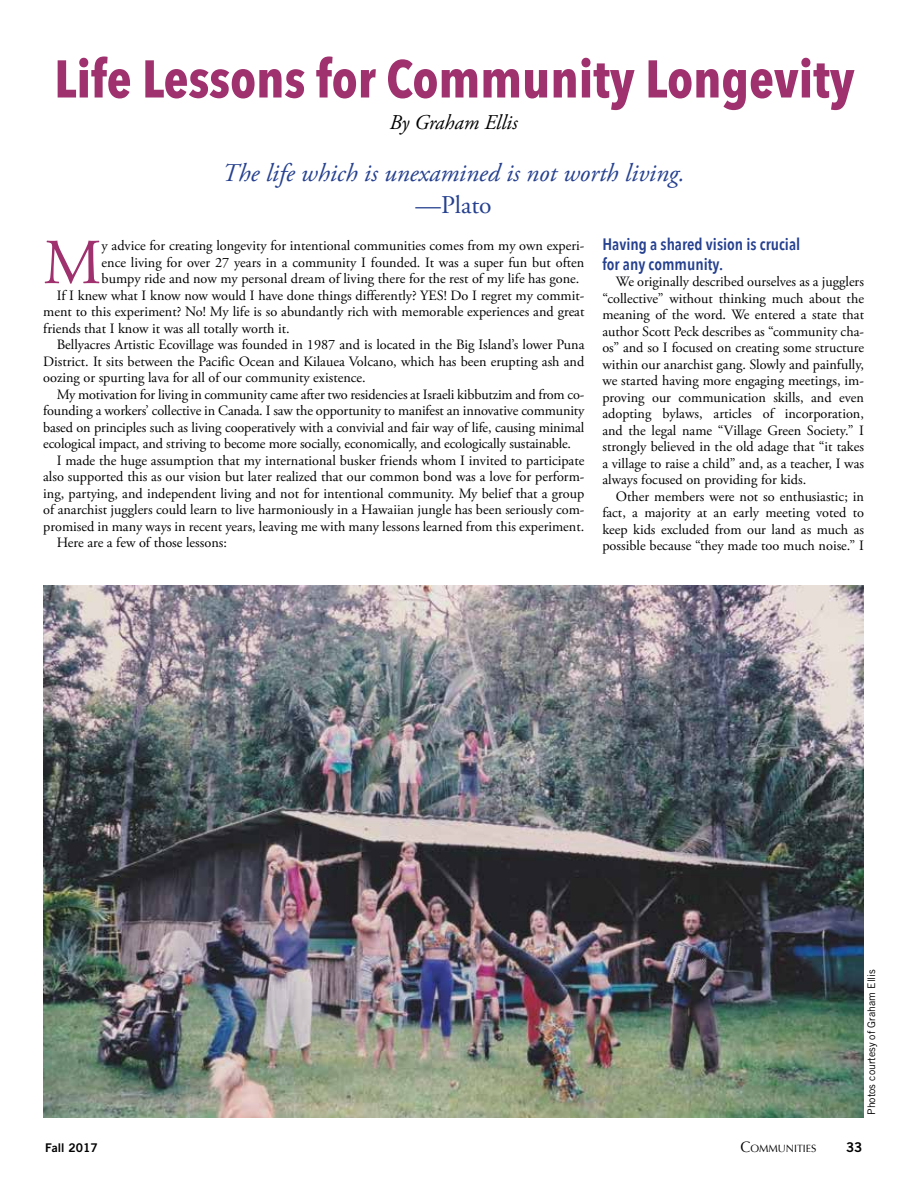
<style>
.page{position:relative;width:918px;height:1188px;background:#fff}
.page>*{position:absolute;margin:0;border:0;box-sizing:border-box;transform-origin:0 0}
.t1{font:64.05px "Adobe Garamond Pro";color:#9e316e}
.t2{font:700 52.5px "Avenir Next Condensed";color:#9e316e}
.t3{font:italic 25.5px "Adobe Garamond Pro";color:#25408f}
.t4{font:25.5px "Adobe Garamond Pro";color:#25408f}
.t5{font:italic 21px "Adobe Garamond Pro";color:#000}
.t6{font:600 16.5px/19.5px "Avenir Next Condensed";color:#25408f}
.t7{font:14.25px/16.5px "Adobe Garamond Pro";letter-spacing:-.01em;color:#000;text-align:justify}
.t8{font:14.25px "Adobe Garamond Pro";letter-spacing:-.04em;color:#000}
.t9{font:14.25px "Adobe Garamond Pro";letter-spacing:-.115em;color:#000}
.t10{font:13.5px "Trade Gothic Bold Two";color:#000}
.t11{font:12px "Trade Gothic Bold Two";color:#000}
.t12{font:10.5px "Trade Gothic";color:#000}
.t13{font:10.5px "Optima";color:#000}
.s1{font-size:15px}
</style>
<div class="page">
<img style="left:43px;top:586px;width:821px;height:532px">
<h2 class="t2" style="left:54px;top:47px;width:802px">Life Lessons for Community Longevity</h2>
<h3 class="t5" style="left:390px;top:109px;width:130px">By Graham Ellis</h3>
<h3 class="t3" style="left:222px;top:158px;width:464px">The life which is unexamined is not worth living.</h3>
<h3 class="t4" style="left:416px;top:189px;width:78px">—Plato</h3>
<p class="t6" style="left:602px;top:234px;width:199px">Having a shared vision is crucial for any community.</p>
<p class="t7" style="left:602px;top:274px;width:263px;text-indent:13px">We originally described ourselves as a jugglers “collective” without thinking much about the meaning of the word. We entered a state that author Scott Peck describes as “community cha&shy;os” and so I focused on creating some structure within our anarchist gang. Slowly and painfully, we started having more engaging meetings, im&shy;proving our communication skills, and even adopting bylaws, articles of incorporation, and the legal name “Village Green Society.” I strongly believed in the old adage that “it takes a village to raise a child” and, as a teacher, I was always focused on providing for kids.</p>
<p class="t7" style="left:602px;top:489px;width:263px;text-indent:13px">Other members were not so enthusiastic; in fact, a majority at an early meeting voted to keep kids excluded from our land as much as possible because “they made too much noise.” I</p>
<h1 class="t1" style="left:43px;top:224px;width:60px">M</h1>
<p class="t7" style="left:102px;top:238px;width:484px">y advice for creating longevity for intentional communities comes from my own experi-</p>
<p class="t9" style="left:102px;top:254px;width:484px">ence living for over 27 years in a community I founded. It was a super fun but often</p>
<p class="t7" style="left:102px;top:271px;width:479px">bumpy ride and now my personal dream of living there for the rest of my life has gone.</p>
<p class="t7" style="left:57px;top:287px;width:529px">If I knew what I know now would I have done things differently? YES! Do I regret my commit-</p>
<p class="t7" style="left:43px;top:304px;width:543px">ment to this experiment? No! My life is so abundantly rich with memorable experiences and great</p>
<p class="t7" style="left:43px;top:320px;width:248px">friends that I know it was all totally worth it.</p>
<p class="t7" style="left:57px;top:337px;width:529px">Bellyacres Artistic Ecovillage was founded in 1987 and is located in the Big Island’s lower Puna</p>
<p class="t7" style="left:43px;top:353px;width:543px">District. It sits between the Pacific Ocean and Kilauea Volcano, which has been erupting ash and</p>
<p class="t7" style="left:43px;top:370px;width:324px">oozing or spurting lava for all of our community existence.</p>
<p class="t8" style="left:57px;top:386px;width:529px">My motivation for living in community came after two residencies at Israeli kibbutzim and from co-</p>
<p class="t7" style="left:43px;top:403px;width:543px">founding a workers’ collective in Canada. I saw the opportunity to manifest an innovative community</p>
<p class="t7" style="left:43px;top:419px;width:543px">based on principles such as living cooperatively with a convivial and fair way of life, causing minimal</p>
<p class="t7" style="left:43px;top:436px;width:529px">ecological impact, and striving to become more socially, economically, and ecologically sustainable.</p>
<p class="t7" style="left:57px;top:452px;width:529px">I made the huge assumption that my international busker friends whom I invited to participate</p>
<p class="t7" style="left:43px;top:469px;width:543px">also supported this as our vision but later realized that our common bond was a love for perform-</p>
<p class="t7" style="left:43px;top:485px;width:543px">ing, partying, and independent living and not for intentional community. My belief that a group</p>
<p class="t7" style="left:43px;top:502px;width:543px">of anarchist jugglers could learn to live harmoniously in a Hawaiian jungle has been seriously com-</p>
<p class="t7" style="left:43px;top:518px;width:543px">promised in many ways in recent years, leaving me with many lessons learned from this experiment.</p>
<p class="t7" style="left:57px;top:535px;width:172px">Here are a few of those lessons:</p>
<p class="t12" style="left:865px;top:1115px;width:147px;rotate:-90deg">Photos courtesy of Graham Ellis</p>
<p class="t11" style="left:45px;top:1140px;width:54px">Fall 2017</p>
<p class="t13" style="left:740px;top:1142px;width:77px"><span class="s1">C</span>OMMUNITIES</p>
<p class="t10" style="left:846px;top:1139px;width:18px">33</p>
</div>
